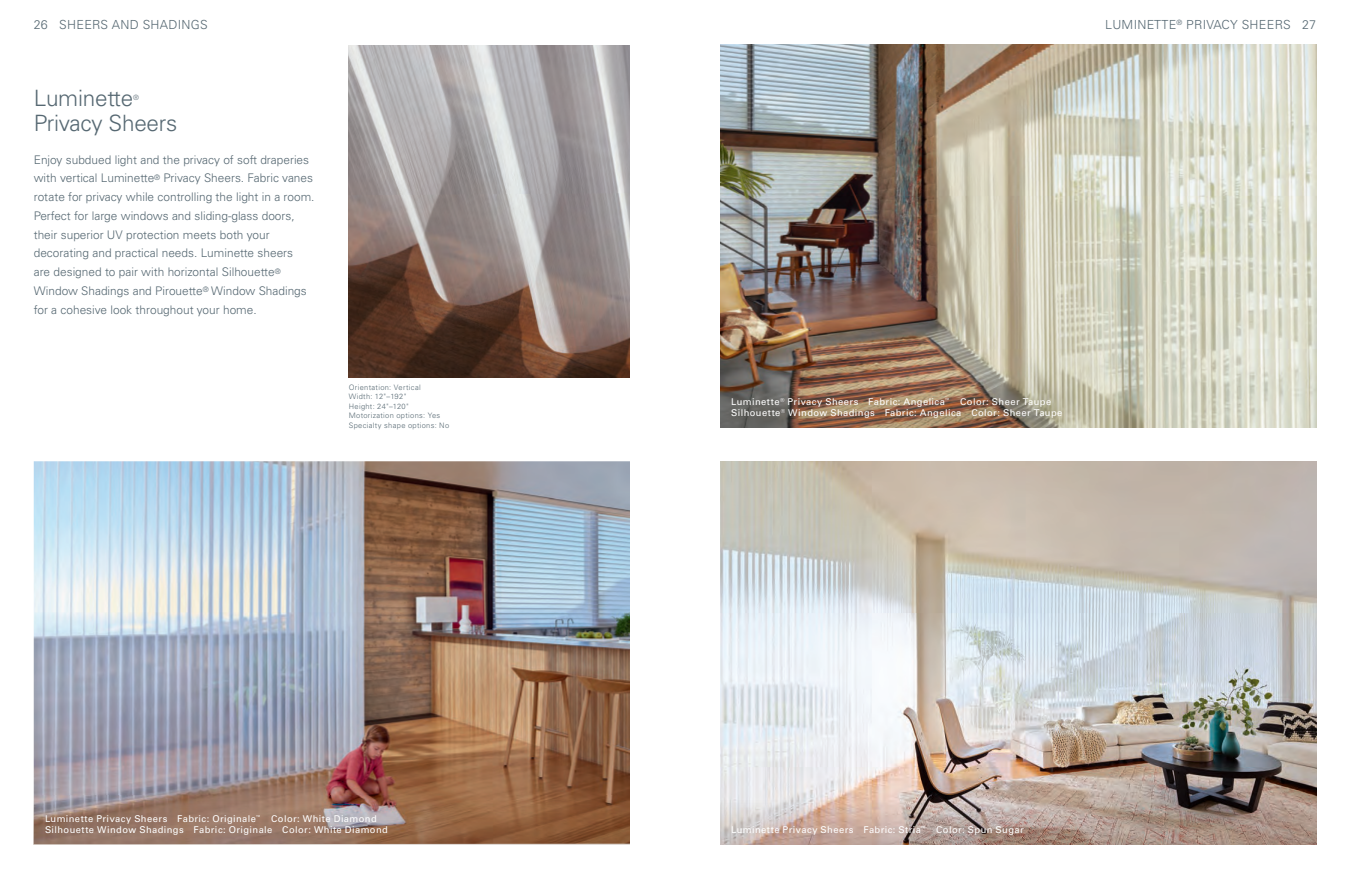
<style>
.page{position:relative;width:1350px;height:878px;background:#fff}
.page>*{position:absolute;margin:0;border:0;box-sizing:border-box;transform-origin:0 0}
.Headline{font:300 22.5px "Univers LT Std";letter-spacing:-.01em;color:#566872}
.Page_no_and_header_r{font:300 12.5px "Univers LT Std";letter-spacing:.02em;color:#566872}
.Page_no_and_header_l{font:300 12.5px "Univers LT Std";letter-spacing:.02em;color:#566872}
.Body_Copy_Caption_Co{font:300 11.88px/18.8px "Univers LT Std";color:#566872}
.t1{font:9.38px "Univers LT Std";letter-spacing:.045em;color:#fff}
.Product_Specs{font:300 7.5px "Univers LT Std";letter-spacing:.045em;color:#566872}
.Headline-2{font:300 7.25px "Univers LT Std";color:#6a7881}
</style>
<div class="page">
<img style="left:349px;top:45px;width:281px;height:332px">
<img style="left:720px;top:461px;width:596px;height:334px">
<img style="left:720px;top:45px;width:596px;height:383px">
<img style="left:34px;top:461px;width:596px;height:334px">
<svg style="left:720px;top:795px;width:596px;height:49px;background:#b19c94"></svg>
<svg style="left:34px;top:795px;width:596px;height:49px;background:#95705b"></svg>
<p class="Page_no_and_header_l" style="left:34px;top:17px;width:175px">26 SHEERS AND SHADINGS</p>
<p class="Headline" style="left:34px;top:85px;width:101px">Luminette</p>
<p class="Headline-2" style="left:133px;top:93px;width:7px">®</p>
<p class="Headline" style="left:34px;top:110px;width:145px">Privacy Sheers</p>
<p class="Body_Copy_Caption_Co" style="left:34px;top:150px;width:282px">Enjoy subdued light and the privacy of soft draperies with vertical Luminette<sup>®</sup> Privacy Sheers. Fabric vanes rotate for privacy while controlling the light in a room.<br>Perfect for large windows and sliding-glass doors, their superior UV protection meets both your decorating and practical needs. Luminette sheers<br>are designed to pair with horizontal Silhouette<sup>® </sup>Window Shadings and Pirouette<sup>®</sup> Window Shadings for a cohesive look throughout your home.</p>
<p class="Product_Specs" style="left:349px;top:383px;width:74px">Orientation: Vertical</p>
<p class="Product_Specs" style="left:349px;top:392px;width:59px">Width: 12"–192"</p>
<p class="Product_Specs" style="left:349px;top:401px;width:61px">Height: 24"–120"</p>
<p class="Product_Specs" style="left:349px;top:411px;width:93px">Motorization options: Yes</p>
<p class="Product_Specs" style="left:349px;top:420px;width:102px">Specialty shape options: No</p>
<p class="t1" style="left:45px;top:812px;width:333px">Luminette Privacy Sheers Fabric: Originale<sup>™</sup> Color: White Diamond</p>
<p class="t1" style="left:45px;top:824px;width:344px">Silhouette Window Shadings Fabric: Originale Color: White Diamond</p>
<p class="Page_no_and_header_r" style="left:1105px;top:17px;width:213px">LUMINETTE<sup>®</sup> PRIVACY SHEERS 27</p>
<p class="t1" style="left:731px;top:396px;width:322px">Luminette<sup>®</sup> Privacy Sheers Fabric: Angelica<sup>™</sup> Color: Sheer Taupe</p>
<p class="t1" style="left:731px;top:407px;width:333px">Silhouette<sup>®</sup> Window Shadings Fabric: Angelica Color: Sheer Taupe</p>
<p class="t1" style="left:731px;top:824px;width:294px">Luminette Privacy Sheers Fabric: Stria<sup>™</sup> Color: Spun Sugar</p>
</div>
